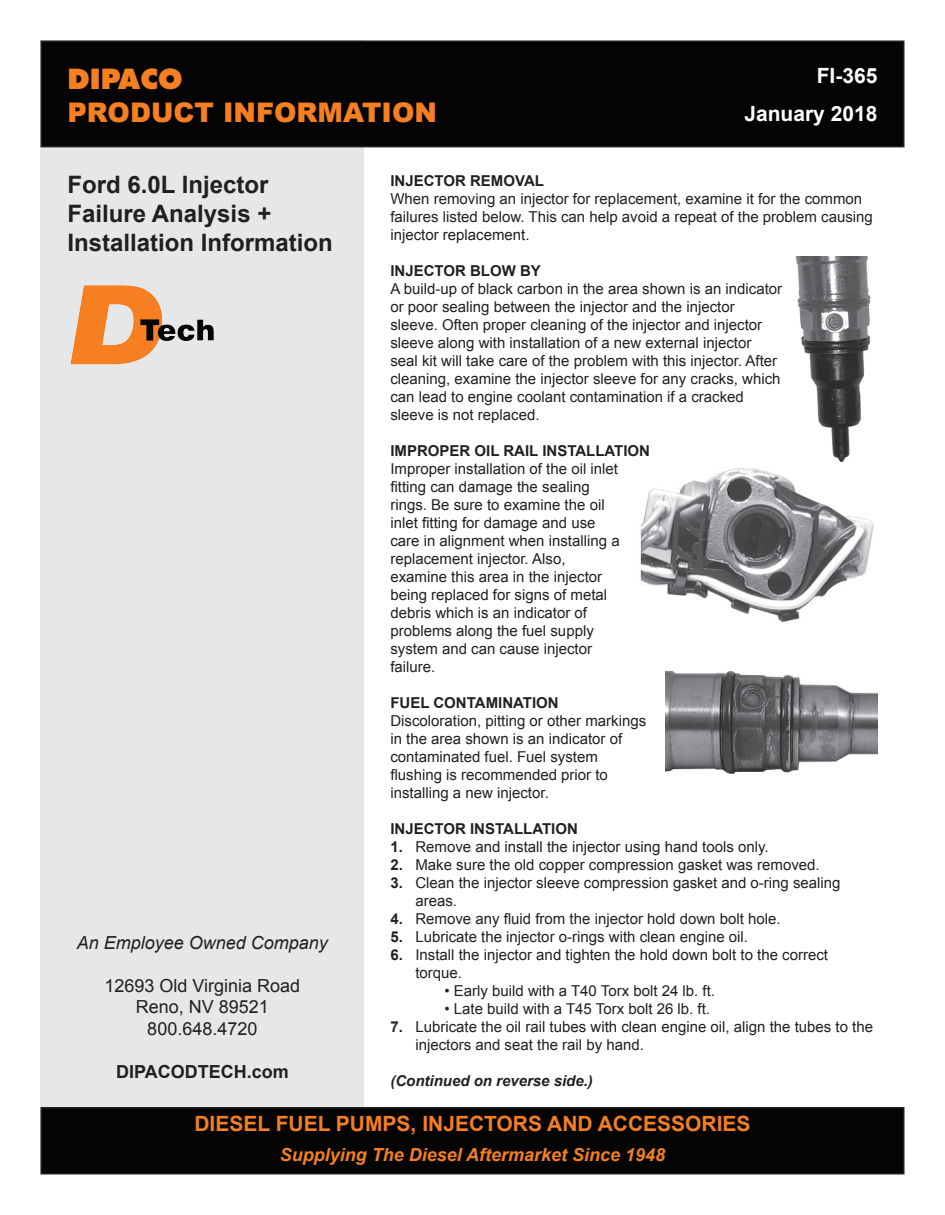
<style>
.page{position:relative;width:945px;height:1215px;background:#fff}
.page>*{position:absolute;margin:0;border:0;box-sizing:border-box;transform-origin:0 0}
.t1{font:900 27px "Arial";color:#f57f21}
.t2{font:800 27px "Futura Std";color:#f57f21}
.t3{font:700 24px/28.8px "Arial";color:#231f20}
.t4{font:700 21px "Arial";color:#f57e20}
.t5{font:700 21px "Arial";color:#fff}
.t6{font:18px/21.6px "Arial";color:#231f20;text-align:center}
.t7{font:italic 700 18px "Arial";color:#f57f21}
.t8{font:italic 18px "Arial";color:#231f20}
.t9{font:700 18px "Arial";color:#231f20}
.t10{font:15px/18px "Arial";color:#231f20}
.t11{font:700 15px "Arial";color:#231f20}
.t12{font:italic 700 15px "Arial";color:#231f20}
.s1{font-weight:700}
</style>
<div class="page">
<div style="left:40px;top:40px;width:324px;height:1134px;background:#e6e7e9"></div>
<div style="left:41px;top:41px;width:863px;height:106px;background:#040503"></div>
<div style="left:40px;top:40px;width:864px;height:107px;border:2px solid #231f20"></div>
<div style="left:41px;top:1108px;width:863px;height:66px;background:#040503"></div>
<div style="left:40px;top:1107px;width:864px;height:67px;border:2px solid #231f20"></div>
<img style="left:70px;top:285px;width:144px;height:80px">
<img style="left:640px;top:468px;width:234px;height:155px">
<img style="left:665px;top:671px;width:213px;height:103px">
<img style="left:795px;top:256px;width:76px;height:207px">
<h1 class="t2" style="left:68px;top:62px;width:117px">DIPACO</h1>
<h1 class="t1" style="left:68px;top:92px;width:371px">PRODUCT INFORMATION</h1>
<p class="t5" style="left:817px;top:62px;width:62px">FI-365</p>
<p class="t5" style="left:744px;top:100px;width:135px">January 2018</p>
<p class="t3" style="left:68px;top:171px;width:267px">Ford 6.0L Injector<br>Failure Analysis +<br>Installation Information</p>
<p class="t8" style="left:77px;top:931px;width:253px">An Employee Owned Company</p>
<p class="t6" style="left:104px;top:975px;width:197px">12693 Old Virginia Road<br>Reno, NV 89521<br>800.648.4720</p>
<p class="t9" style="left:116px;top:1060px;width:174px">DIPACODTECH.com</p>
<p class="t11" style="left:390px;top:171px;width:155px">INJECTOR REMOVAL</p>
<p class="t10" style="left:390px;top:190px;width:484px">When removing an injector for replacement, examine it for the common failures listed below. This can help avoid a repeat of the problem causing injector replacement.</p>
<p class="t11" style="left:390px;top:261px;width:152px">INJECTOR BLOW BY</p>
<p class="t10" style="left:390px;top:280px;width:393px">A build-up of black carbon in the area shown is an indicator or poor sealing between the injector and the injector</p>
<p class="t10" style="left:390px;top:316px;width:392px">sleeve. Often proper cleaning of the injector and injector sleeve along with installation of a new external injector seal kit will take care of the problem with this injector. After cleaning, examine the injector sleeve for any cracks, which can lead to engine coolant contamination if a cracked sleeve is not replaced.</p>
<p class="t11" style="left:390px;top:441px;width:261px">IMPROPER OIL RAIL INSTALLATION</p>
<p class="t10" style="left:390px;top:460px;width:231px">Improper installation of the oil inlet fitting can damage the sealing rings. Be sure to examine the oil inlet fitting for damage and use care in alignment when installing a replacement injector. Also,</p>
<p class="t10" style="left:390px;top:568px;width:218px">examine this area in the injector being replaced for signs of metal debris which is an indicator of problems along the fuel supply system and can cause injector</p>
<p class="t10" style="left:390px;top:658px;width:47px">failure.</p>
<p class="t11" style="left:390px;top:693px;width:170px">FUEL CONTAMINATION</p>
<p class="t10" style="left:390px;top:712px;width:257px">Discoloration, pitting or other markings in the area shown is an indicator of contaminated fuel. Fuel system</p>
<p class="t10" style="left:390px;top:766px;width:219px">flushing is recommended prior to installing a new injector.</p>
<p class="t11" style="left:390px;top:819px;width:189px">INJECTOR INSTALLATION</p>
<p class="t10" style="left:390px;top:838px;width:380px"><span class="s1">1.</span> Remove and install the injector using hand tools only.</p>
<p class="t10" style="left:390px;top:856px;width:431px"><span class="s1">2.</span> Make sure the old copper compression gasket was removed.</p>
<p class="t10" style="left:415px;top:874px;width:427px;text-indent:-25px"><span class="s1">3.</span> Clean the injector sleeve compression gasket and o-ring sealing areas.</p>
<p class="t10" style="left:390px;top:910px;width:392px"><span class="s1">4.</span> Remove any fluid from the injector hold down bolt hole.</p>
<p class="t10" style="left:390px;top:928px;width:359px"><span class="s1">5.</span> Lubricate the injector o-rings with clean engine oil.</p>
<p class="t10" style="left:415px;top:946px;width:414px;text-indent:-25px"><span class="s1">6.</span> Install the injector and tighten the hold down bolt to the correct torque.</p>
<p class="t10" style="left:444px;top:982px;width:272px">• Early build with a T40 Torx bolt 24 lb. ft.</p>
<p class="t10" style="left:444px;top:1000px;width:267px">• Late build with a T45 Torx bolt 26 lb. ft.</p>
<p class="t10" style="left:390px;top:1018px;width:484px"><span class="s1">7.</span> Lubricate the oil rail tubes with clean engine oil, align the tubes to the</p>
<p class="t10" style="left:415px;top:1036px;width:230px">injectors and seat the rail by hand.</p>
<p class="t12" style="left:390px;top:1071px;width:204px">(Continued on reverse side.)</p>
<h3 class="t4" style="left:194px;top:1110px;width:558px">DIESEL FUEL PUMPS, INJECTORS AND ACCESSORIES</h3>
<p class="t7" style="left:280px;top:1143px;width:387px">Supplying The Diesel Aftermarket Since 1948</p>
</div>
